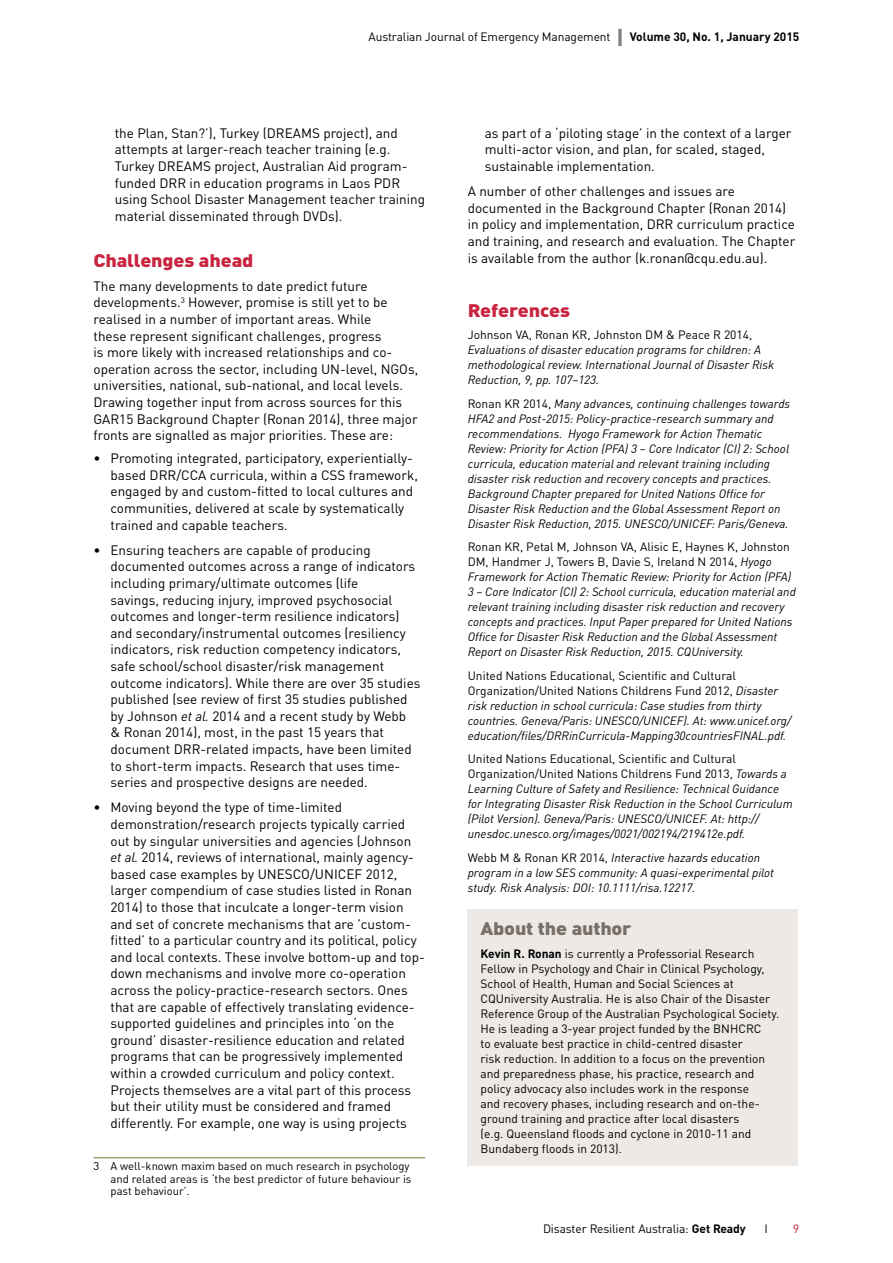
<style>
.page{position:relative;width:893px;height:1263px;background:#fff}
.page>*{position:absolute;margin:0;border:0;box-sizing:border-box;transform-origin:0 0}
.Heading_2{font:900 18px "DINOT";letter-spacing:-.01em;color:#c9243f;scale:1.1 1}
.BoxHeading{font:900 18px "DINOT";letter-spacing:-.01em;color:#7a6f66;scale:1.1 1}
.NormalBeforeBullet{font:13.5px/16.6px "DINOT";color:#000}
.ReferencesText{font:italic 12px/15px "DINOT";color:#000}
.BoxText{font:12px/15px "DINOT";color:#000}
.t1{font:12px "DINOT";color:#c9243f;scale:1.05 1}
.footnote_text{font:11.25px/12.3px "DINOT";color:#000}
.s1{font-weight:700;font-size:24px;color:#808285}
.s2{font-weight:700}
.s3{font-style:italic}
.s4{font-style:normal}
</style>
<div class="page">
<hr style="left:94px;top:1157px;width:331px;height:1px;background:#717430">
<div style="left:468px;top:909px;width:330px;height:257px;background:#ece9e6"></div>
<p class="BoxText" style="left:369px;top:29px;width:432px">Australian Journal of Emergency Management <span class="s1">I</span> <span class="s2">Volume 30, No. 1, January 2015</span></p>
<p class="NormalBeforeBullet" style="left:115px;top:124px;width:312px">the Plan, Stan?’), Turkey (DREAMS project), and attempts at larger-reach teacher training (e.g.<br>Turkey DREAMS project, Australian Aid program&shy;funded DRR in education programs in Laos PDR using School Disaster Management teacher training material disseminated through DVDs).</p>
<h2 class="Heading_2" style="left:94px;top:248px;width:147px">Challenges ahead</h2>
<p class="NormalBeforeBullet" style="left:94px;top:277px;width:326px">The many developments to date predict future developments.<sup>3</sup> However, promise is still yet to be realised in a number of important areas. While<br>these represent significant challenges, progress<br>is more likely with increased relationships and co&shy;operation across the sector, including UN-level, NGOs, universities, national, sub-national, and local levels.<br>Drawing together input from across sources for this GAR15 Background Chapter (Ronan 2014), three major fronts are signalled as major priorities. These are:</p>
<p class="NormalBeforeBullet" style="left:111px;top:450px;width:309px;text-indent:-17px">• Promoting integrated, participatory, experientially&shy;based DRR/CCA curricula, within a CSS framework, engaged by and custom-fitted to local cultures and communities, delivered at scale by systematically trained and capable teachers.</p>
<p class="NormalBeforeBullet" style="left:111px;top:541px;width:311px;text-indent:-17px">• Ensuring teachers are capable of producing documented outcomes across a range of indicators including primary/ultimate outcomes (life<br>savings, reducing injury, improved psychosocial outcomes and longer-term resilience indicators) and secondary/instrumental outcomes (resiliency indicators, risk reduction competency indicators, safe school/school disaster/risk management outcome indicators). While there are over 35 studies published (see review of first 35 studies published by Johnson <span class="s3">et al.</span> 2014 and a recent study by Webb<br>&amp; Ronan 2014), most, in the past 15 years that document DRR-related impacts, have been limited to short-term impacts. Research that uses time&shy;series and prospective designs are needed.</p>
<p class="NormalBeforeBullet" style="left:111px;top:799px;width:316px;text-indent:-17px">• Moving beyond the type of time-limited demonstration/research projects typically carried out by singular universities and agencies (Johnson <span class="s3">et al.</span> 2014, reviews of international, mainly agency&shy;based case examples by UNESCO/UNICEF 2012, larger compendium of case studies listed in Ronan 2014) to those that inculcate a longer-term vision and set of concrete mechanisms that are ’custom&shy;fitted’ to a particular country and its political, policy and local contexts. These involve bottom-up and top&shy;down mechanisms and involve more co-operation across the policy-practice-research sectors. Ones that are capable of effectively translating evidence&shy;supported guidelines and principles into ‘on the ground’ disaster-resilience education and related programs that can be progressively implemented within a crowded curriculum and policy context.<br>Projects themselves are a vital part of this process but their utility must be considered and framed differently. For example, one way is using projects</p>
<p class="footnote_text" style="left:111px;top:1160px;width:302px;text-indent:-17px">3 A well-known maxim based on much research in psychology and related areas is ‘the best predictor of future behaviour is past behaviour’.</p>
<p class="NormalBeforeBullet" style="left:485px;top:124px;width:308px">as part of a ‘piloting stage’ in the context of a larger multi-actor vision, and plan, for scaled, staged, sustainable implementation.</p>
<p class="NormalBeforeBullet" style="left:468px;top:183px;width:329px">A number of other challenges and issues are documented in the Background Chapter (Ronan 2014) in policy and implementation, DRR curriculum practice and training, and research and evaluation. The Chapter is available from the author (k.ronan@cqu.edu.au).</p>
<h2 class="Heading_2" style="left:468px;top:298px;width:95px">References</h2>
<p class="ReferencesText" style="left:468px;top:327px;width:308px"><span class="s4">Johnson VA, Ronan KR, Johnston DM &amp; Peace R 2014, </span>Evaluations of disaster education programs for children: A methodological review. International Journal of Disaster Risk Reduction, 9, pp. 107–123.</p>
<p class="ReferencesText" style="left:468px;top:396px;width:324px"><span class="s4">Ronan KR 2014,</span> Many advances, continuing challenges towards HFA2 and Post-2015: Policy-practice-research summary and recommendations. Hyogo Framework for Action Thematic Review: Priority for Action (PFA) 3 – Core Indicator (CI) 2: School curricula, education material and relevant training including disaster risk reduction and recovery concepts and practices.<br>Background Chapter prepared for United Nations Office for Disaster Risk Reduction and the Global Assessment Report on Disaster Risk Reduction, 2015. UNESCO/UNICEF: Paris/Geneva.</p>
<p class="ReferencesText" style="left:468px;top:539px;width:330px"><span class="s4">Ronan KR, Petal M, Johnson VA, Alisic E, Haynes K, Johnston DM, Handmer J, Towers B, Davie S, Ireland N 2014,</span> Hyogo Framework for Action Thematic Review: Priority for Action (PFA)<br>3 – Core Indicator (CI) 2: School curricula, education material and relevant training including disaster risk reduction and recovery concepts and practices. Input Paper prepared for United Nations Office for Disaster Risk Reduction and the Global Assessment Report on Disaster Risk Reduction, 2015. CQUniversity.</p>
<p class="ReferencesText" style="left:468px;top:668px;width:325px"><span class="s4">United Nations Educational, Scientific and Cultural Organization/United Nations Childrens Fund 2012,</span> Disaster risk reduction in school curricula: Case studies from thirty countries. Geneva/Paris: UNESCO/UNICEF). At: www.unicef.org/ education/files/DRRinCurricula-Mapping30countriesFINAL.pdf.</p>
<p class="ReferencesText" style="left:468px;top:751px;width:326px"><span class="s4">United Nations Educational, Scientific and Cultural Organization/United Nations Childrens Fund 2013,</span> Towards a Learning Culture of Safety and Resilience: Technical Guidance for Integrating Disaster Risk Reduction in the School Curriculum (Pilot Version). Geneva/Paris: UNESCO/UNICEF. At: http:// unesdoc.unesco.org/images/0021/002194/219412e.pdf.</p>
<p class="ReferencesText" style="left:468px;top:850px;width:308px"><span class="s4">Webb M &amp; Ronan KR 2014,</span> Interactive hazards education program in a low SES community: A quasi-experimental pilot study. Risk Analysis: DOI: 10.1111/risa.12217.</p>
<p class="BoxHeading" style="left:480px;top:917px;width:139px">About the author</p>
<p class="BoxText" style="left:480px;top:946px;width:300px"><span class="s2">Kevin R. Ronan</span> is currently a Professorial Research Fellow in Psychology and Chair in Clinical Psychology, School of Health, Human and Social Sciences at CQUniversity Australia. He is also Chair of the Disaster Reference Group of the Australian Psychological Society.<br>He is leading a 3-year project funded by the BNHCRC<br>to evaluate best practice in child-centred disaster<br>risk reduction. In addition to a focus on the prevention and preparedness phase, his practice, research and policy advocacy also includes work in the response<br>and recovery phases, including research and on-the&shy;ground training and practice after local disasters<br>(e.g. Queensland floods and cyclone in 2010-11 and Bundaberg floods in 2013).</p>
<p class="BoxText" style="left:543px;top:1220px;width:204px">Disaster Resilient Australia: <span class="s2">Get Ready</span></p>
<p class="BoxText" style="left:765px;top:1220px;width:5px">I</p>
<p class="t1" style="left:793px;top:1221px;width:8px">9</p>
</div>
